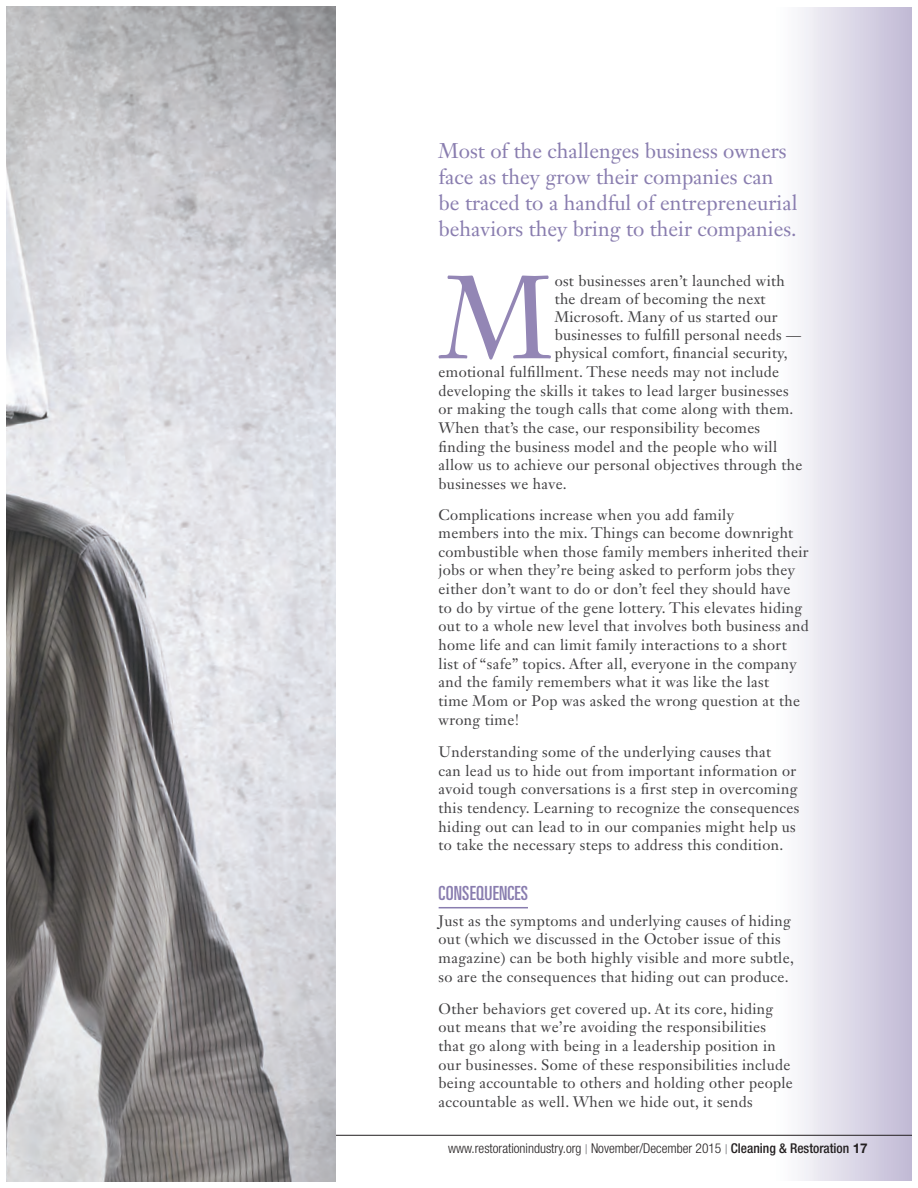
<style>
.page{position:relative;width:918px;height:1188px;background:#fff}
.page>*{position:absolute;margin:0;border:0;box-sizing:border-box;transform-origin:0 0}
.t1{font:115.95px "Janson Text LT Std";color:#9386b5}
.t2{font:21px/26.1px "Janson Text LT Std";color:#897daf}
.t3{font:ultra-condensed 19.5px "Univers LT Std";letter-spacing:.01em;color:#897daf}
.t4{font:15px/18.6px "Janson Text LT Std";letter-spacing:.02em;color:#414042}
.t5{font:300 condensed 13.5px "Helvetica Neue LT Std";color:#231f20}
.s1{color:#6d6e71}
.s2{font-weight:500}
.s3{font-weight:700;font-stretch:normal}
</style>
<div class="page">
<div style="left:771px;top:8px;width:140px;height:1172px;background:linear-gradient(to right,#fff,#c2bad5)"></div>
<hr style="left:108px;top:1135px;width:803px;height:1px;background:#231f20">
<img style="left:7px;top:7px;width:328px;height:1174px">
<hr style="left:439px;top:907px;width:89px;height:1px;background:#897daf">
<h2 class="t2" style="left:439px;top:139px;width:360px">Most of the challenges business owners face as they grow their companies can be traced to a handful of entrepreneurial behaviors they bring to their companies.</h2>
<h1 class="t1" style="left:441px;top:268px;width:113px">M</h1>
<p class="t4" style="left:555px;top:273px;width:232px">ost businesses aren’t launched with</p>
<p class="t4" style="left:555px;top:291px;width:212px">the dream of becoming the next</p>
<p class="t4" style="left:555px;top:309px;width:224px">Microsoft. Many of us started our</p>
<p class="t4" style="left:555px;top:327px;width:248px">businesses to fulfill personal needs —</p>
<p class="t4" style="left:555px;top:345px;width:234px">physical comfort, financial security,</p>
<p class="t4" style="left:439px;top:364px;width:342px">emotional fulfillment. These needs may not include</p>
<p class="t4" style="left:439px;top:382px;width:352px">developing the skills it takes to lead larger businesses</p>
<p class="t4" style="left:439px;top:401px;width:356px">or making the tough calls that come along with them.</p>
<p class="t4" style="left:439px;top:420px;width:323px">When that’s the case, our responsibility becomes</p>
<p class="t4" style="left:439px;top:438px;width:340px">finding the business model and the people who will</p>
<p class="t4" style="left:439px;top:457px;width:365px">allow us to achieve our personal objectives through the</p>
<p class="t4" style="left:439px;top:476px;width:130px">businesses we have.</p>
<p class="t4" style="left:439px;top:506px;width:372px">Complications increase when you add family<br>members into the mix. Things can become downright combustible when those family members inherited their jobs or when they’re being asked to perform jobs they either don’t want to do or don’t feel they should have<br>to do by virtue of the gene lottery. This elevates hiding out to a whole new level that involves both business and home life and can limit family interactions to a short list of “safe” topics. After all, everyone in the company and the family remembers what it was like the last<br>time Mom or Pop was asked the wrong question at the wrong time!</p>
<p class="t4" style="left:439px;top:744px;width:362px">Understanding some of the underlying causes that<br>can lead us to hide out from important information or avoid tough conversations is a first step in overcoming this tendency. Learning to recognize the consequences hiding out can lead to in our companies might help us to take the necessary steps to address this condition.</p>
<h3 class="t3" style="left:439px;top:882px;width:91px">CONSEQUENCES</h3>
<p class="t4" style="left:439px;top:912px;width:357px">Just as the symptoms and underlying causes of hiding out (which we discussed in the October issue of this magazine) can be both highly visible and more subtle, so are the consequences that hiding out can produce.</p>
<p class="t4" style="left:439px;top:1000px;width:356px">Other behaviors get covered up. At its core, hiding out means that we’re avoiding the responsibilities that go along with being in a leadership position in our businesses. Some of these responsibilities include being accountable to others and holding other people accountable as well. When we hide out, it sends</p>
<p class="t5" style="left:448px;top:1143px;width:421px">www.restorationindustry.org <span class="s1">|</span> November/December 2015 <span class="s1">|</span> <span class="s2">Cleaning &amp; Restoration</span> <span class="s3">17</span></p>
</div>
